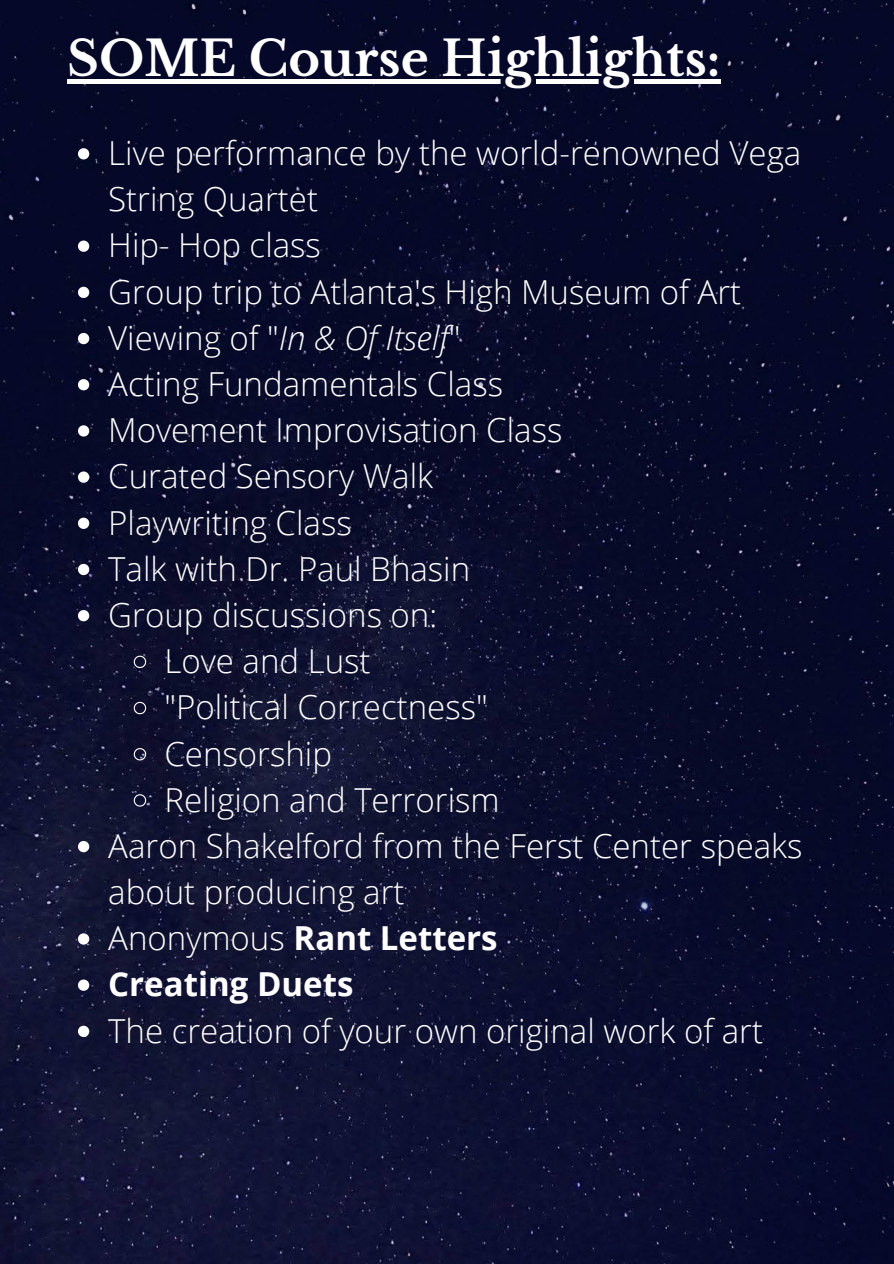
<style>
.page{position:relative;width:894px;height:1264px;background:#fff}
.page>*{position:absolute;margin:0;border:0;box-sizing:border-box;transform-origin:0 0}
.t1{font:700 48px "Libre Baskerville";color:#fff}
.t2{font:300 33px/46.2px "Open Sans";color:#fff}
.t3{font:700 33px "Open Sans";color:#fff}
.s1{font-style:italic}
.s2{font-weight:300}
</style>
<div class="page">
<img style="left:0;top:0;width:893px;height:1263px">
<hr style="left:67px;top:80px;width:653px;height:4px;background:#fff">
<svg style="left:78px;top:148px;width:11px;height:11px"></svg>
<svg style="left:78px;top:240px;width:11px;height:12px"></svg>
<svg style="left:78px;top:287px;width:11px;height:11px"></svg>
<svg style="left:78px;top:333px;width:11px;height:11px"></svg>
<svg style="left:78px;top:379px;width:11px;height:11px"></svg>
<svg style="left:78px;top:425px;width:11px;height:11px"></svg>
<svg style="left:78px;top:471px;width:11px;height:12px"></svg>
<svg style="left:78px;top:517px;width:11px;height:12px"></svg>
<svg style="left:78px;top:564px;width:11px;height:11px"></svg>
<svg style="left:78px;top:610px;width:11px;height:11px"></svg>
<svg style="left:133px;top:655px;width:14px;height:14px"></svg>
<svg style="left:133px;top:701px;width:14px;height:14px"></svg>
<svg style="left:133px;top:747px;width:14px;height:14px"></svg>
<svg style="left:133px;top:793px;width:14px;height:14px"></svg>
<svg style="left:78px;top:841px;width:11px;height:11px"></svg>
<svg style="left:78px;top:933px;width:11px;height:11px"></svg>
<svg style="left:78px;top:979px;width:11px;height:11px"></svg>
<svg style="left:78px;top:1025px;width:11px;height:11px"></svg>
<p class="t1" style="left:67px;top:30px;width:654px">SOME Course Highlights:</p>
<p class="t2" style="left:108px;top:129px;width:694px">Live performance by the world-renowned Vega<br>String Quartet</p>
<p class="t2" style="left:108px;top:221px;width:214px">Hip- Hop class</p>
<p class="t2" style="left:108px;top:268px;width:634px">Group trip to Atlanta's High Museum of Art</p>
<p class="t2" style="left:108px;top:314px;width:354px">Viewing of "<span class="s1">In &amp; Of Itself</span>"</p>
<p class="t2" style="left:108px;top:360px;width:396px">Acting Fundamentals Class</p>
<p class="t2" style="left:108px;top:406px;width:455px">Movement Improvisation Class</p>
<p class="t2" style="left:108px;top:452px;width:326px">Curated Sensory Walk</p>
<p class="t2" style="left:108px;top:498px;width:245px">Playwriting Class</p>
<p class="t2" style="left:108px;top:545px;width:363px">Talk with Dr. Paul Bhasin</p>
<p class="t2" style="left:108px;top:591px;width:330px">Group discussions on:</p>
<p class="t2" style="left:164px;top:637px;width:207px">Love and Lust</p>
<p class="t2" style="left:164px;top:683px;width:325px">"Political Correctness"</p>
<p class="t2" style="left:164px;top:729px;width:169px">Censorship</p>
<p class="t2" style="left:164px;top:775px;width:336px">Religion and Terrorism</p>
<p class="t2" style="left:108px;top:822px;width:695px">Aaron Shakelford from the Ferst Center speaks about producing art</p>
<p class="t3" style="left:108px;top:915px;width:391px"><span class="s2">Anonymous</span> Rant Letters</p>
<p class="t3" style="left:108px;top:961px;width:247px">Creating Duets</p>
<p class="t2" style="left:108px;top:1006px;width:656px">The creation of your own original work of art</p>
</div>
